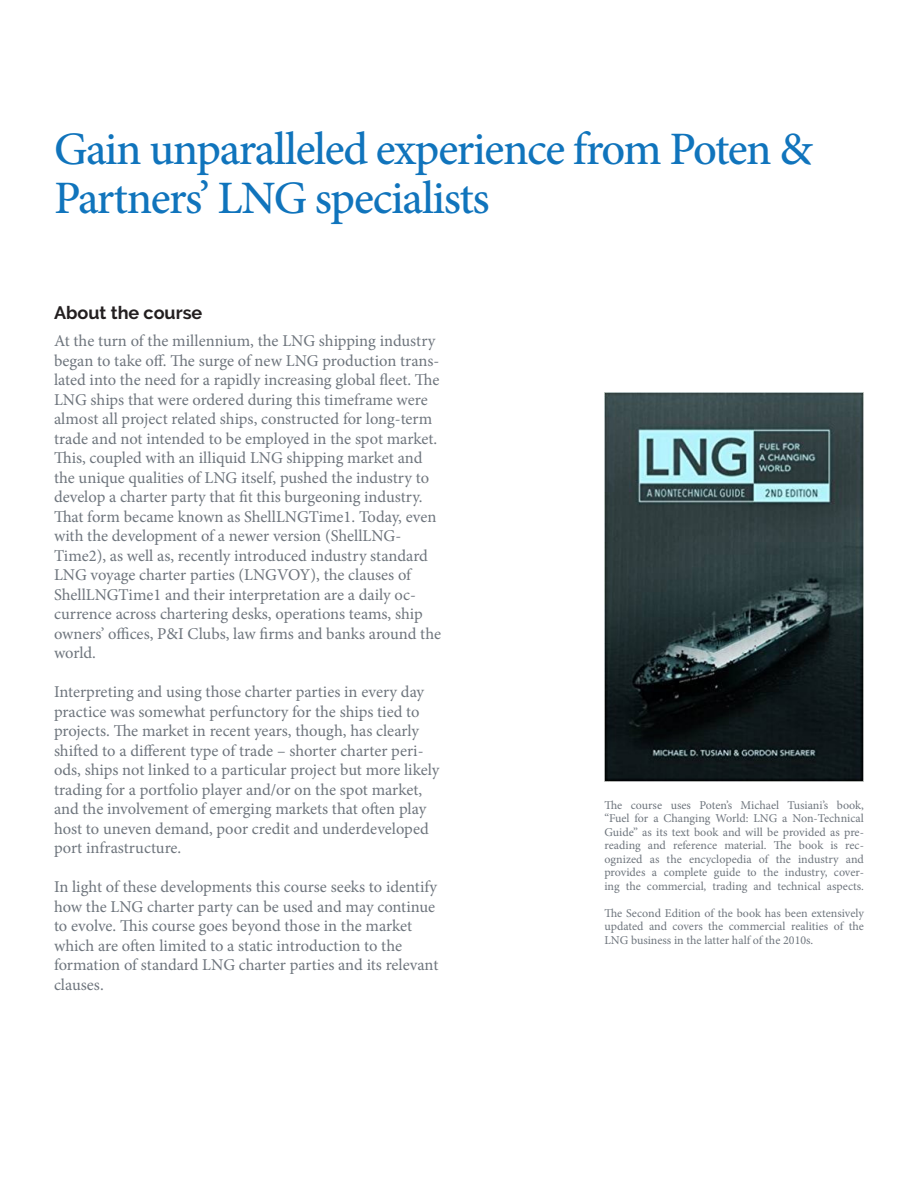
<style>
.page{position:relative;width:918px;height:1188px;background:#fff}
.page>*{position:absolute;margin:0;border:0;box-sizing:border-box;transform-origin:0 0}
.t1{font:500 46.5px/49.5px "Minion Pro";letter-spacing:-.03em;color:#1074bc}
.t2{font:700 18px "Raleway";color:#231f20}
.t3{font:16.5px/19.5px "Minion Pro";letter-spacing:-.005em;color:#6e757d}
.t4{font:12px/13.5px "Minion Pro";color:#6e757d;text-align:justify}
</style>
<div class="page">
<img style="left:604px;top:392px;width:260px;height:389px">
<p class="t1" style="left:54px;top:124px;width:760px">Gain unparalleled experience from Poten &amp;<br>Partners’ LNG specialists</p>
<p class="t2" style="left:54px;top:303px;width:150px">About the course</p>
<p class="t3" style="left:54px;top:331px;width:389px">At the turn of the millennium, the LNG shipping industry began to take off. The surge of new LNG production trans&shy;lated into the need for a rapidly increasing global fleet. The LNG ships that were ordered during this timeframe were almost all project related ships, constructed for long-term trade and not intended to be employed in the spot market.<br>This, coupled with an illiquid LNG shipping market and the unique qualities of LNG itself, pushed the industry to develop a charter party that fit this burgeoning industry.<br>That form became known as ShellLNGTime1. Today, even with the development of a newer version (ShellLNG-Time2), as well as, recently introduced industry standard LNG voyage charter parties (LNGVOY), the clauses of ShellLNGTime1 and their interpretation are a daily oc&shy;currence across chartering desks, operations teams, ship owners’ offices, P&amp;I Clubs, law firms and banks around the world.</p>
<p class="t3" style="left:54px;top:682px;width:387px">Interpreting and using those charter parties in every day practice was somewhat perfunctory for the ships tied to projects. The market in recent years, though, has clearly shifted to a different type of trade – shorter charter peri&shy;ods, ships not linked to a particular project but more likely trading for a portfolio player and/or on the spot market, and the involvement of emerging markets that often play host to uneven demand, poor credit and underdeveloped port infrastructure.</p>
<p class="t3" style="left:54px;top:877px;width:386px">In light of these developments this course seeks to identify how the LNG charter party can be used and may continue to evolve. This course goes beyond those in the market which are often limited to a static introduction to the formation of standard LNG charter parties and its relevant clauses.</p>
<p class="t4" style="left:604px;top:798px;width:261px">The course uses Poten’s Michael Tusiani’s book, “Fuel for a Changing World: LNG a Non-Technical Guide” as its text book and will be provided as pre&shy;reading and reference material. The book is rec&shy;ognized as the encyclopedia of the industry and provides a complete guide to the industry, cover&shy;ing the commercial, trading and technical aspects.</p>
<p class="t4" style="left:604px;top:906px;width:261px">The Second Edition of the book has been extensively updated and covers the commercial realities of the LNG business in the latter half of the 2010s.</p>
</div>
